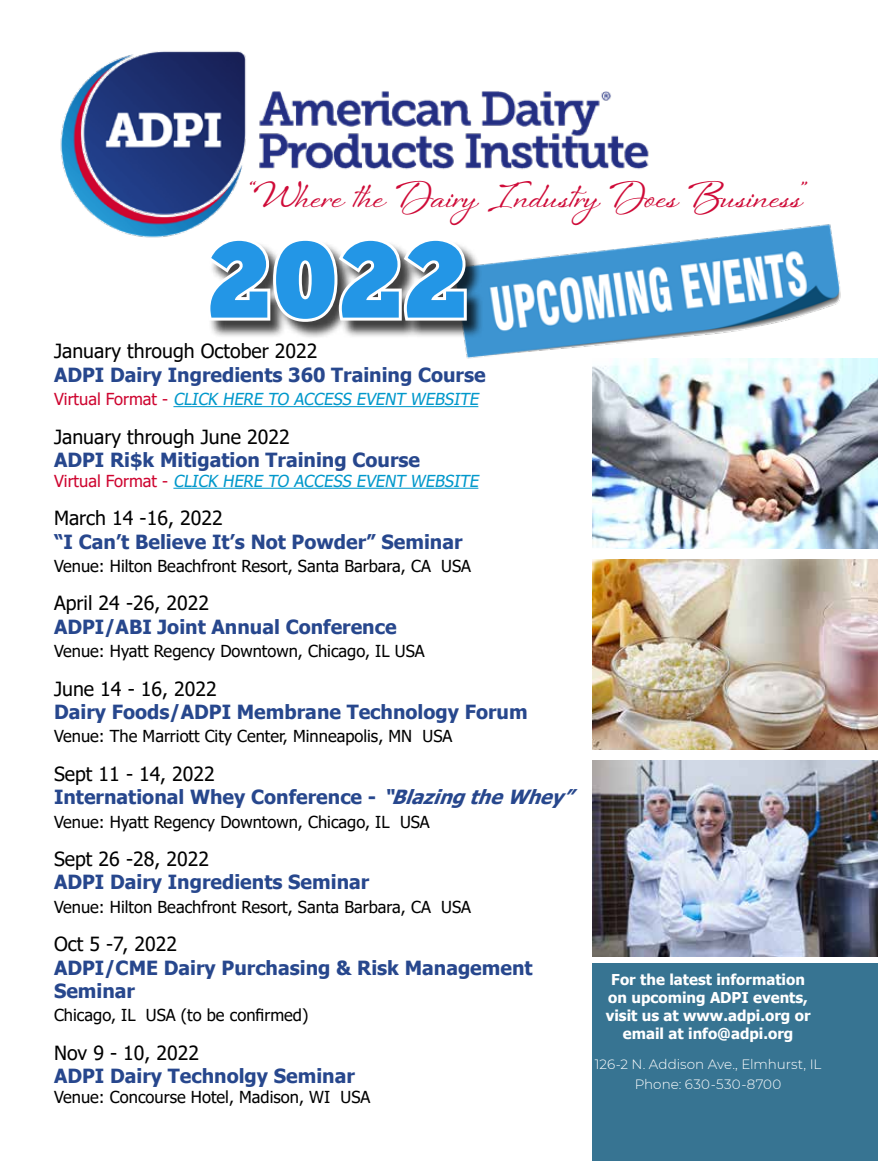
<style>
.page{position:relative;width:878px;height:1161px;background:#fff}
.page>*{position:absolute;margin:0;border:0;box-sizing:border-box;transform-origin:0 0}
.t1{font:105px "Museo Slab";color:#2396e6}
.t2{font:700 34.5px "Sheila";color:#cf0a38}
.t3{font:700 19.5px/23.4px "Tahoma";color:#27478d}
.t4{font:19.5px "Tahoma";color:#000}
.t5{font:16.5px "Tahoma";color:#000}
.t6{font:italic 16.5px "Tahoma";color:#0098cb}
.t7{font:700 15px/18px "Tahoma";color:#fff;text-align:center}
.t8{font:300 13.5px/20.4px "Montserrat";color:#fff;text-align:center}
.s1{font-style:normal;color:#ce0530}
.s2{font-weight:400;color:#000}
.s3{font-style:italic}
</style>
<div class="page">
<img style="left:464px;top:224px;width:396px;height:135px">
<img style="left:592px;top:359px;width:286px;height:190px">
<img style="left:592px;top:761px;width:286px;height:195px">
<img style="left:592px;top:559px;width:286px;height:191px">
<div style="left:592px;top:964px;width:286px;height:197px;background:#377492"></div>
<div style="left:208px;top:239px;width:276px;height:100px;background:#000;opacity:.75"></div>
<svg style="left:208px;top:242px;width:262px;height:83px"></svg>
<img style="left:60px;top:51px;width:598px;height:191px">
<hr style="left:173px;top:406px;width:305px;height:1px;background:#0098cb">
<hr style="left:173px;top:488px;width:305px;height:1px;background:#0098cb">
<h2 class="t2" style="left:250px;top:175px;width:559px">“Where the Dairy Industry Does Business”</h2>
<h1 class="t1" style="left:207px;top:218px;width:263px">2022</h1>
<p class="t4" style="left:54px;top:338px;width:265px">January through October 2022</p>
<p class="t3" style="left:54px;top:364px;width:433px">ADPI Dairy Ingredients 360 Training Course</p>
<p class="t6" style="left:54px;top:388px;width:429px"><span class="s1">V i r t u a l F o r m a t -</span> CLICK HERE TO ACCESS EVENT WEBSITE</p>
<p class="t4" style="left:54px;top:424px;width:237px">January through June 2022</p>
<p class="t3" style="left:54px;top:449px;width:367px">ADPI Ri$k Mitigation Training Course</p>
<p class="t6" style="left:54px;top:470px;width:429px"><span class="s1">V i r t u a l F o r m a t -</span> CLICK HERE TO ACCESS EVENT WEBSITE</p>
<p class="t4" style="left:54px;top:505px;width:170px">March 14 -16, 2022</p>
<p class="t3" style="left:54px;top:531px;width:410px">“I Can’t Believe It’s Not Powder” Seminar</p>
<p class="t5" style="left:54px;top:555px;width:418px">Venue: Hilton Beachfront Resort, Santa Barbara, CA USA</p>
<p class="t4" style="left:54px;top:590px;width:156px">April 24 -26, 2022</p>
<p class="t3" style="left:54px;top:616px;width:344px">ADPI/ABI Joint Annual Conference</p>
<p class="t5" style="left:54px;top:640px;width:372px">Venue: Hyatt Regency Downtown, Chicago, IL USA</p>
<p class="t4" style="left:54px;top:676px;width:164px">June 14 - 16, 2022</p>
<p class="t3" style="left:54px;top:701px;width:475px">Dairy Foods/ADPI Membrane Technology Forum</p>
<p class="t5" style="left:54px;top:725px;width:400px">Venue: The Marriott City Center, Minneapolis, MN USA</p>
<p class="t3" style="left:54px;top:763px;width:530px"><span class="s2">Sept 11 - 14, 2022<br></span>International Whey Conference - <span class="s3">“BlazingtheWhey”</span></p>
<p class="t5" style="left:54px;top:811px;width:377px">Venue: Hyatt Regency Downtown, Chicago, IL USA</p>
<p class="t4" style="left:54px;top:846px;width:156px">Sept 26 -28, 2022</p>
<p class="t3" style="left:54px;top:871px;width:317px">ADPI Dairy Ingredients Seminar</p>
<p class="t5" style="left:54px;top:896px;width:418px">Venue: Hilton Beachfront Resort, Santa Barbara, CA USA</p>
<p class="t4" style="left:54px;top:931px;width:125px">Oct 5 -7, 2022</p>
<p class="t3" style="left:54px;top:957px;width:480px">ADPI/CME Dairy Purchasing &amp; Risk Management<br>Seminar</p>
<p class="t5" style="left:54px;top:1004px;width:256px">Chicago, IL USA (to be confirmed)</p>
<p class="t4" style="left:54px;top:1040px;width:147px">Nov 9 - 10, 2022</p>
<p class="t3" style="left:54px;top:1065px;width:302px">ADPI Dairy Technolgy Seminar</p>
<p class="t5" style="left:54px;top:1086px;width:318px">Venue: Concourse Hotel, Madison, WI USA</p>
<p class="t7" style="left:605px;top:971px;width:206px">For the latest information on upcoming ADPI events, visit us at www.adpi.org or email at info@adpi.org</p>
<p class="t8" style="left:594px;top:1053px;width:228px">126-2 N. Addison Ave., Elmhurst, IL<br>Phone: 630-530-8700</p>
</div>
